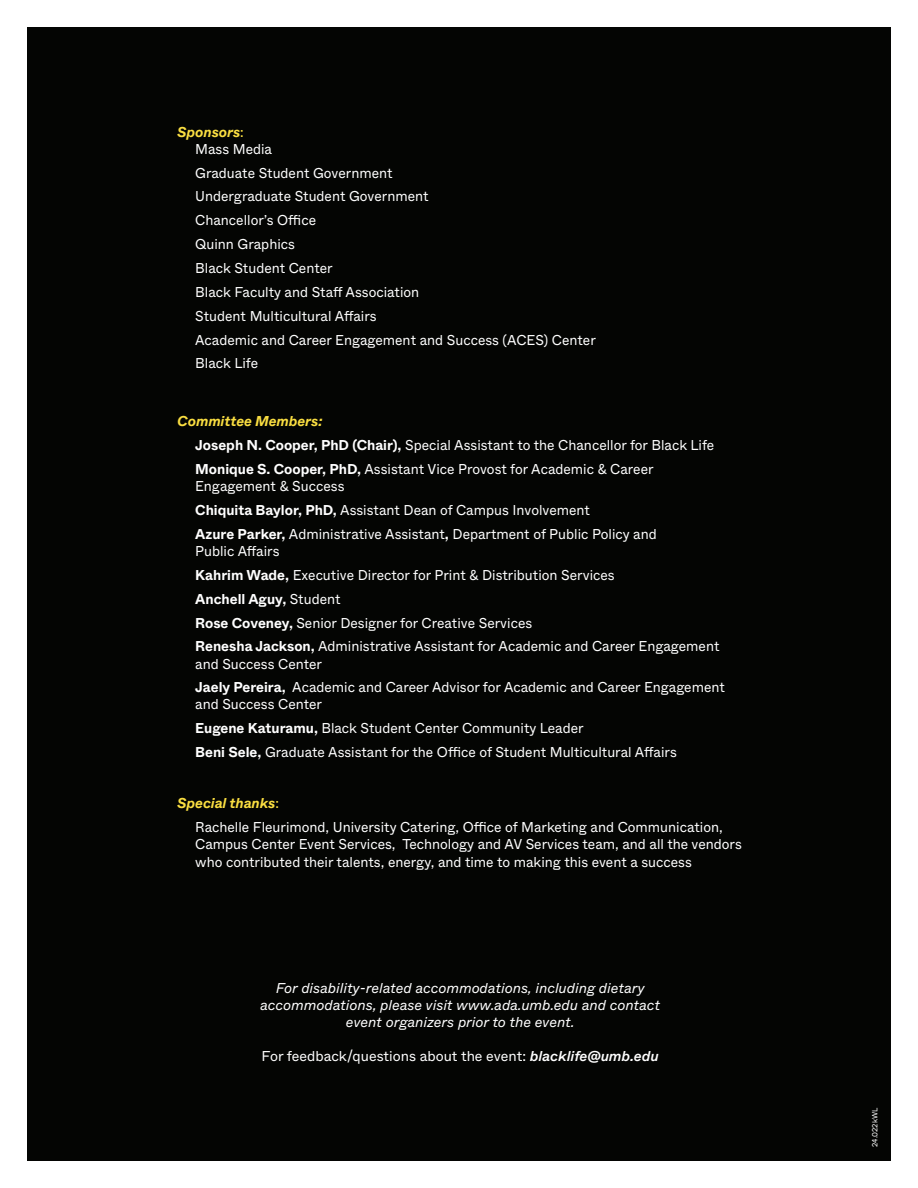
<style>
.page{position:relative;width:918px;height:1188px;background:#fff}
.page>*{position:absolute;margin:0;border:0;box-sizing:border-box;transform-origin:0 0}
.t1{font:14.25px/23.9px "ABC Whyte";color:#fff}
.t2{font:italic 14.25px/17.1px "ABC Whyte";color:#fff;text-align:center}
.t3{font:7.5px "ABC Whyte";color:#fff}
.s1{font-weight:700;font-style:italic;color:#fade41}
.s2{color:#fade41}
.s3{font-weight:700}
.s4{font-weight:500;font-style:italic}
</style>
<div class="page">
<div style="left:27px;top:27px;width:864px;height:1134px;background:#040503"></div>
<p class="t1" style="left:195px;top:123px;width:78px;line-height:17.1px;text-indent:-18px"><span class="s1">Sponsors</span><span class="s2">:<br></span>Mass Media</p>
<p class="t1" style="left:195px;top:161px;width:402px">Graduate Student Government<br>Undergraduate Student Government<br>Chancellor’s Office<br>Quinn Graphics<br>Black Student Center<br>Black Faculty and Staff Association<br>Student Multicultural Affairs<br>Academic and Career Engagement and Success (ACES) Center<br>Black Life</p>
<p class="t1" style="left:195px;top:410px;width:521px;text-indent:-18px"><span class="s1">Committee Members:<br></span><span class="s3">Joseph N. Cooper, PhD (Chair),</span> Special Assistant to the Chancellor for Black Life<br><span class="s3">Monique S. Cooper, PhD,</span> Assistant Vice Provost for Academic &amp; Career</p>
<p class="t1" style="left:195px;top:474px;width:463px">Engagement &amp; Success<br><span class="s3">Chiquita Baylor, PhD,</span> Assistant Dean of Campus Involvement<br><span class="s3">Azure Parker,</span> Administrative Assistant<span class="s3">,</span> Department of Public Policy and</p>
<p class="t1" style="left:195px;top:539px;width:526px">Public Affairs<br><span class="s3">Kahrim Wade,</span> Executive Director for Print &amp; Distribution Services<br><span class="s3">Anchell Aguy,</span> Student<br><span class="s3">Rose Coveney,</span> Senior Designer for Creative Services<br><span class="s3">Renesha Jackson,</span> Administrative Assistant for Academic and Career Engagement</p>
<p class="t1" style="left:195px;top:652px;width:531px">and Success Center<br><span class="s3">Jaely Pereira,</span> Academic and Career Advisor for Academic and Career Engagement</p>
<p class="t1" style="left:195px;top:693px;width:483px">and Success Center<br><span class="s3">Eugene Katuramu,</span> Black Student Center Community Leader<br><span class="s3">Beni Sele,</span> Graduate Assistant for the Office of Student Multicultural Affairs</p>
<p class="t1" style="left:195px;top:792px;width:529px;text-indent:-18px"><span class="s1">Special thanks</span><span class="s2">:<br></span>Rachelle Fleurimond, University Catering, Office of Marketing and Communication,</p>
<p class="t1" style="left:195px;top:836px;width:548px;line-height:17.1px">Campus Center Event Services, Technology and AV Services team, and all the vendors who contributed their talents, energy, and time to making this event a success</p>
<p class="t2" style="left:260px;top:980px;width:401px">For disability-related accommodations, including dietary accommodations, please visit www.ada.umb.edu and contact event organizers prior to the event.</p>
<p class="t1" style="left:262px;top:1045px;width:399px">For feedback/questions about the event: <span class="s4">blacklife@umb.edu</span></p>
<p class="t3" style="left:870px;top:1147px;width:40px;rotate:-90deg">24.022kWL</p>
</div>
